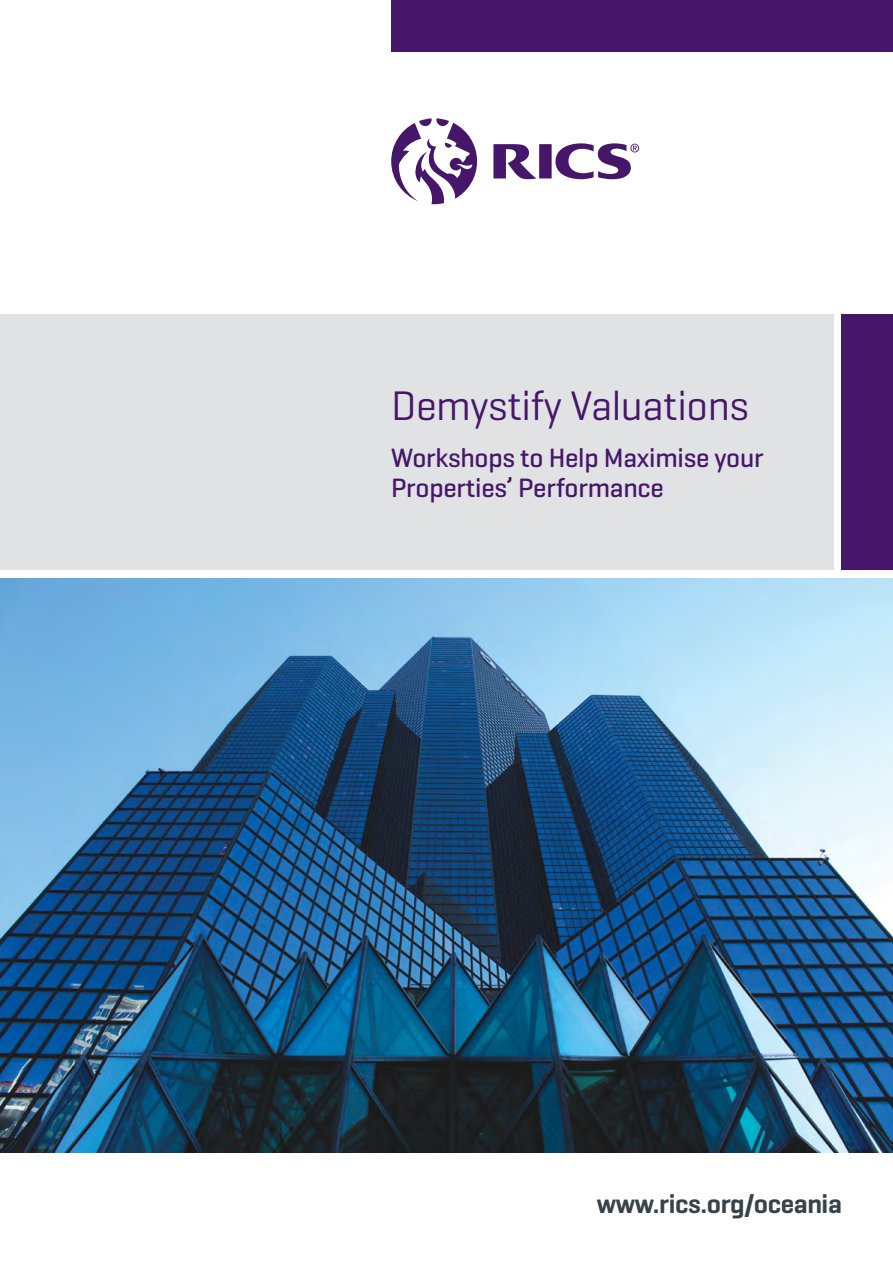
<style>
.page{position:relative;width:893px;height:1263px;background:#fff}
.page>*{position:absolute;margin:0;border:0;box-sizing:border-box;transform-origin:0 0}
.t1{font:42px "Geogrotesque";letter-spacing:-.01em;color:#46166b}
.t2{font:500 27px/30px "Geogrotesque";letter-spacing:-.01em;color:#46166b}
.t3{font:600 27px "Geogrotesque";letter-spacing:-.015em;color:#37424b}
</style>
<div class="page">
<div style="left:0;top:315px;width:833px;height:255px;background:#e1e2e3"></div>
<div style="left:391px;top:0;width:502px;height:51px;background:#46166b"></div>
<div style="left:842px;top:315px;width:51px;height:255px;background:#46166b"></div>
<img style="left:0;top:578px;width:893px;height:574px">
<svg style="left:391px;top:118px;width:248px;height:86px"></svg>
<h1 class="t1" style="left:391px;top:379px;width:359px">Demystify Valuations</h1>
<p class="t2" style="left:391px;top:442px;width:374px">Workshops to Help Maximise your<br>Properties’ Performance</p>
<p class="t3" style="left:597px;top:1187px;width:247px">www.rics.org/oceania</p>
</div>
